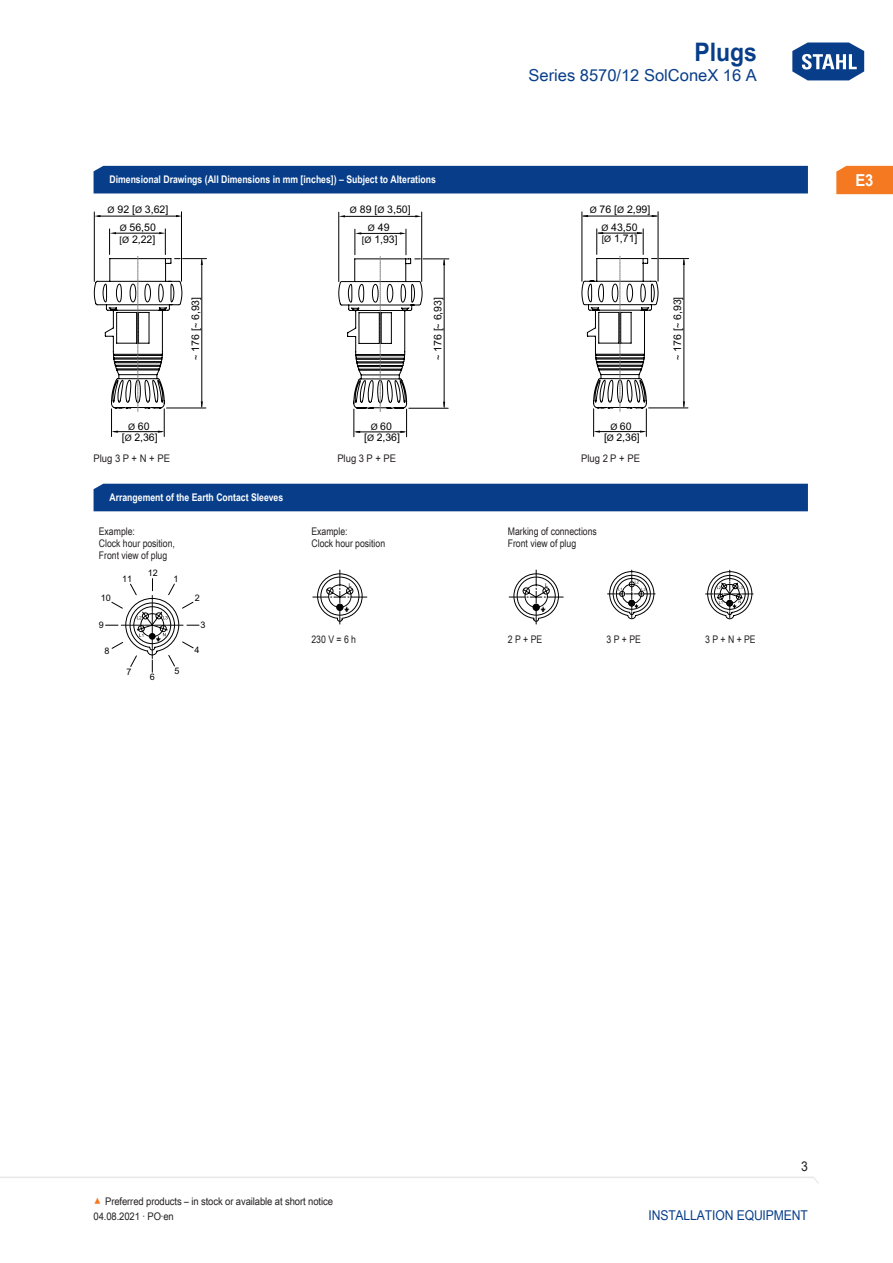
<style>
.page{position:relative;width:893px;height:1263px;background:#fff}
.page>*{position:absolute;margin:0;border:0;box-sizing:border-box;transform-origin:0 0}
.t1{font:700 25.5px "Arial Unicode MS";color:#083e89;scale:.9 1}
.t2{font:16.5px "Arial Unicode MS";color:#083e89}
.t3{font:700 16.5px "Arial Unicode MS";color:#fff;scale:.9 1}
.t4{font:13.5px "Arial Unicode MS";letter-spacing:-.01em;color:#083e89;scale:.9 1}
.t5{font:13.5px "Arial Unicode MS";color:#231f20;scale:.9 1}
.TabBodyLeft{font:10.5px "Arial Unicode MS";color:#231f20;scale:.83 1}
.t6{font:10.5px/11.2px "Arial Unicode MS";color:#000;text-align:center}
.TabHeader1stColumn{font:700 10.5px "Arial Unicode MS";color:#fff;scale:.83 1}
.TabBodyLeft-2{font:10.5px/15px "Arial Unicode MS";color:#231f20;scale:.9 1}
.t7{font:9px "Arial Unicode MS";color:#000}
.t8{font:5.25px "Arial";color:#000}
.s1{font-size:9px}
.s2{font-size:15px;color:#f47921}
</style>
<div class="page">
<svg style="left:792px;top:42px;width:73px;height:39px"></svg>
<svg style="left:0;top:1176px;width:818px;height:7px"></svg>
<div style="left:836px;top:166px;width:57px;height:28px;background:#f47921"></div>
<hr style="left:583px;top:216px;width:74px;height:1px;background:#000">
<hr style="left:658px;top:212px;width:1px;height:69px;background:#000">
<hr style="left:582px;top:212px;width:1px;height:69px;background:#000">
<hr style="left:684px;top:260px;width:1px;height:147px;background:#000">
<hr style="left:649px;top:408px;width:39px;height:1px;background:#000">
<hr style="left:659px;top:258px;width:30px;height:1px;background:#000">
<svg style="left:683px;top:401px;width:2px;height:7px"></svg>
<svg style="left:683px;top:258px;width:2px;height:7px"></svg>
<svg style="left:581px;top:229px;width:78px;height:207px"></svg>
<hr style="left:343px;top:216px;width:74px;height:1px;background:#000">
<hr style="left:421px;top:212px;width:1px;height:69px;background:#000">
<hr style="left:338px;top:212px;width:1px;height:70px;background:#000">
<svg style="left:338px;top:229px;width:111px;height:208px"></svg>
<svg style="left:415px;top:215px;width:7px;height:2px"></svg>
<hr style="left:98px;top:216px;width:80px;height:1px;background:#000">
<hr style="left:181px;top:212px;width:1px;height:69px;background:#000">
<hr style="left:94px;top:212px;width:1px;height:69px;background:#000">
<svg style="left:94px;top:229px;width:113px;height:207px"></svg>
<svg style="left:94px;top:215px;width:7px;height:2px"></svg>
<svg style="left:106px;top:579px;width:93px;height:93px"></svg>
<svg style="left:313px;top:570px;width:54px;height:54px"></svg>
<svg style="left:509px;top:570px;width:54px;height:54px"></svg>
<svg style="left:608px;top:570px;width:47px;height:49px"></svg>
<svg style="left:705px;top:570px;width:48px;height:49px"></svg>
<div style="left:94px;top:484px;width:714px;height:27px;background:#083e89"></div>
<div style="left:94px;top:166px;width:714px;height:27px;background:#083e89"></div>
<h1 class="t1" style="left:694px;top:33px;width:71px">Plugs</h1>
<h2 class="t2" style="left:528px;top:63px;width:230px">Series 8570/12 SolConeX 16 A</h2>
<p class="TabHeader1stColumn" style="left:109px;top:172px;width:395px">Dimensional Drawings (All Dimensions in mm [inches]) – Subject to Alterations</p>
<p class="t6" style="left:118px;top:204px;width:52px">92 [ 3,62]</p>
<p class="t7" style="left:108px;top:206px;width:9px">Ø</p>
<p class="t7" style="left:135px;top:206px;width:9px">Ø</p>
<p class="t6" style="left:360px;top:205px;width:52px">89 [ 3,50]</p>
<p class="t7" style="left:350px;top:206px;width:9px">Ø</p>
<p class="t7" style="left:377px;top:206px;width:9px">Ø</p>
<p class="t6" style="left:600px;top:204px;width:52px">76 [ 2,99]</p>
<p class="t7" style="left:590px;top:206px;width:9px">Ø</p>
<p class="t7" style="left:617px;top:206px;width:9px">Ø</p>
<p class="t6" style="left:120px;top:222px;width:38px;line-height:12.3px;text-align:left"><span class="s1">Ø</span> 56,50 <span class="s1">[Ø</span> 2,22]</p>
<p class="t6" style="left:362px;top:222px;width:37px;line-height:12.3px"><span class="s1">Ø</span> 49<br><span class="s1">[Ø</span> 1,93]</p>
<p class="t6" style="left:601px;top:222px;width:38px;line-height:11.9px;text-align:left"><span class="s1">Ø</span> 43,50 <span class="s1">[Ø</span> 1,71]</p>
<p class="t6" style="left:191px;top:352px;width:56px;rotate:-90deg">176 [ 6,93]</p>
<p class="t7" style="left:192px;top:328px;width:7px;rotate:-90deg">~</p>
<p class="t6" style="left:433px;top:352px;width:56px;rotate:-90deg">176 [ 6,93]</p>
<p class="t7" style="left:435px;top:329px;width:7px;rotate:-90deg">~</p>
<p class="t6" style="left:673px;top:352px;width:56px;rotate:-90deg">176 [ 6,93]</p>
<p class="t7" style="left:674px;top:328px;width:7px;rotate:-90deg">~</p>
<p class="t7" style="left:192px;top:360px;width:7px;rotate:-90deg">~</p>
<p class="t7" style="left:435px;top:360px;width:7px;rotate:-90deg">~</p>
<p class="t7" style="left:674px;top:360px;width:7px;rotate:-90deg">~</p>
<p class="t6" style="left:122px;top:421px;width:37px"><span class="s1">Ø</span> 60<br>[<span class="s1">Ø</span> 2,36]</p>
<p class="t6" style="left:364px;top:422px;width:37px"><span class="s1">Ø</span> 60<br>[<span class="s1">Ø</span> 2,36]</p>
<p class="t6" style="left:604px;top:421px;width:37px"><span class="s1">Ø</span> 60<br>[<span class="s1">Ø</span> 2,36]</p>
<p class="TabBodyLeft-2" style="left:94px;top:451px;width:86px">Plug 3 P + N + PE</p>
<p class="TabBodyLeft-2" style="left:337px;top:451px;width:67px">Plug 3 P + PE</p>
<p class="TabBodyLeft-2" style="left:581px;top:451px;width:67px">Plug 2 P + PE</p>
<p class="TabHeader1stColumn" style="left:109px;top:490px;width:211px">Arrangement of the Earth Contact Sleeves</p>
<p class="TabBodyLeft" style="left:99px;top:523px;width:45px">Example:</p>
<p class="TabBodyLeft" style="left:99px;top:535px;width:93px">Clock hour position,</p>
<p class="TabBodyLeft" style="left:99px;top:547px;width:84px">Front view of plug</p>
<p class="TabBodyLeft" style="left:311px;top:523px;width:45px">Example:</p>
<p class="TabBodyLeft" style="left:311px;top:535px;width:90px">Clock hour position</p>
<p class="TabBodyLeft" style="left:508px;top:523px;width:109px">Marking of connections</p>
<p class="TabBodyLeft" style="left:508px;top:535px;width:84px">Front view of plug</p>
<p class="t7" style="left:122px;top:575px;width:12px">11</p>
<p class="t7" style="left:148px;top:570px;width:12px">12</p>
<p class="t7" style="left:173px;top:575px;width:7px">1</p>
<p class="t8" style="left:349px;top:581px;width:4px">L</p>
<p class="t8" style="left:545px;top:581px;width:4px">L</p>
<p class="t7" style="left:101px;top:594px;width:12px">10</p>
<p class="t7" style="left:195px;top:594px;width:7px">2</p>
<p class="t7" style="left:99px;top:622px;width:7px">9</p>
<p class="t7" style="left:200px;top:621px;width:7px">3</p>
<p class="TabBodyLeft" style="left:311px;top:632px;width:55px">230 V = 6 h</p>
<p class="TabBodyLeft" style="left:508px;top:632px;width:43px">2 P + PE</p>
<p class="TabBodyLeft" style="left:606px;top:632px;width:43px">3 P + PE</p>
<p class="TabBodyLeft" style="left:705px;top:632px;width:62px">3 P + N + PE</p>
<p class="t7" style="left:105px;top:647px;width:7px">8</p>
<p class="t7" style="left:195px;top:646px;width:7px">4</p>
<p class="t7" style="left:127px;top:668px;width:7px">7</p>
<p class="t7" style="left:150px;top:674px;width:7px">6</p>
<p class="t7" style="left:174px;top:668px;width:7px">5</p>
<h2 class="t3" style="left:855px;top:168px;width:22px">E3</h2>
<p class="TabBodyLeft-2" style="left:94px;top:1193px;width:267px"><span class="s2">▲</span> Preferred products – in stock or available at short notice<br>04.08.2021 · PO·en</p>
<p class="t5" style="left:801px;top:1157px;width:9px">3</p>
<p class="t4" style="left:648px;top:1205px;width:179px">Installation Equipment</p>
</div>
